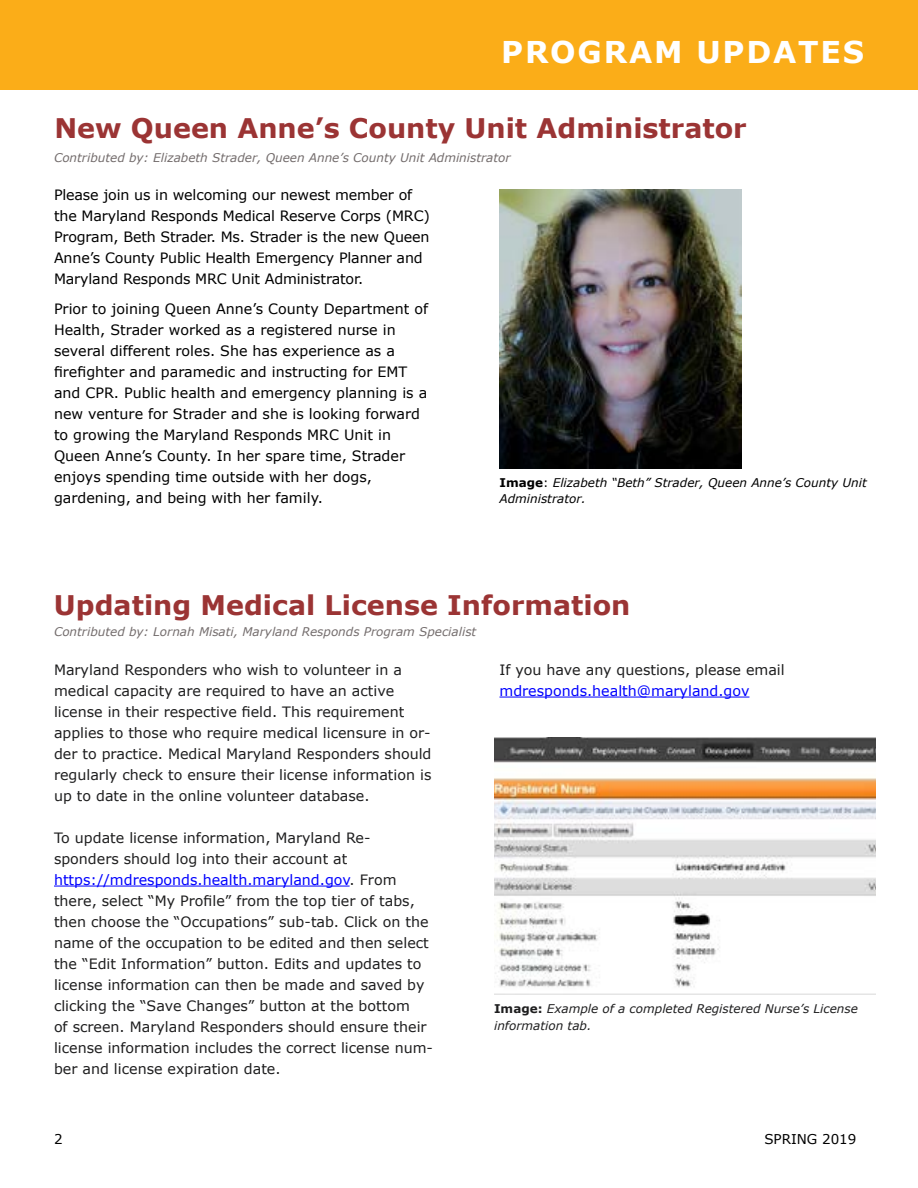
<style>
.page{position:relative;width:918px;height:1188px;background:#fff}
.page>*{position:absolute;margin:0;border:0;box-sizing:border-box;transform-origin:0 0}
.t1{font:700 30px "Verdana";letter-spacing:.06em;color:#fff}
.t2{font:700 27px "Verdana";color:#9b3434}
.t3{font:14.25px/21px "Verdana";color:#1e1e1f}
.t4{font:14.25px/21px "Verdana";color:#000}
.t5{font:14.25px "Verdana";color:#00f}
.t6{font:13.5px "Verdana";color:#000}
.t7{font:italic 12px "Verdana";color:#746d6d}
.t8{font:italic 12px/16.5px "Verdana";color:#000}
.t9{font:italic 12px/16.5px "Verdana";color:#1e1e1f}
.s1{font-weight:700;font-style:normal}
.s2{font-style:normal}
.s3{color:#00f}
</style>
<div class="page">
<div style="left:0;top:0;width:918px;height:90px;background:#fbad18"></div>
<hr style="left:54px;top:886px;width:296px;height:1px;background:#00f">
<hr style="left:500px;top:697px;width:249px;height:1px;background:#00f">
<img style="left:500px;top:189px;width:242px;height:280px">
<img style="left:494px;top:737px;width:382px;height:258px">
<h1 class="t1" style="left:501px;top:30px;width:361px">Program updates</h1>
<h2 class="t2" style="left:54px;top:109px;width:694px">New Queen Anne’s County U nit Administrator</h2>
<p class="t7" style="left:54px;top:149px;width:458px">Contributed by: Elizabeth Strader, Queen Anne’s County Unit Administrator</p>
<p class="t4" style="left:54px;top:184px;width:377px">Please join us in welcoming our newest member of the Maryland Responds Medical Reserve Corps (MRC)<br>Program, Beth Strader. Ms. Strader is the new Queen Anne’s County Public Health Emergency Planner and Maryland Responds MRC Unit Administrator.</p>
<p class="t4" style="left:54px;top:298px;width:376px">Prior to joining Queen Anne’s County Department of Health, Strader worked as a registered nurse in several different roles. She has experience as a firefighter and paramedic and instructing for EMT and CPR. Public health and emergency planning is a new venture for Strader and she is looking forward to growing the Maryland Responds MRC Unit in Queen Anne’s County. In her spare time, Strader enjoys spending time outside with her dogs, gardening, and being with her family.</p>
<p class="t8" style="left:500px;top:474px;width:369px"><span class="s1">Image</span><span class="s2">:</span> Elizabeth “Beth” Strader, Queen Anne’s County Unit<br>Administrator.</p>
<h2 class="t2" style="left:54px;top:586px;width:578px">U pdating Medical License Information</h2>
<p class="t7" style="left:54px;top:623px;width:424px">Contributed by: Lornah Misati, Maryland Responds Program Specialist</p>
<p class="t3" style="left:54px;top:659px;width:379px">Maryland Responders who wish to volunteer in a medical capacity are required to have an active license in their respective field. This requirement applies to those who require medical licensure in or&shy;der to practice. Medical Maryland Responders should regularly check to ensure their license information is up to date in the online volunteer database.</p>
<p class="t3" style="left:54px;top:827px;width:380px">To update license information, Maryland Re&shy;sponders should log into their account at <span class="s3">https://mdresponds.health.maryland.gov</span>. From there, select “My Profile” from the top tier of tabs, then choose the “Occupations” sub-tab. Click on the name of the occupation to be edited and then select the “Edit Information” button. Edits and updates to license information can then be made and saved by clicking the “Save Changes” button at the bottom<br>of screen. Maryland Responders should ensure their license information includes the correct license num&shy;ber and license expiration date.</p>
<p class="t3" style="left:500px;top:659px;width:287px">If you have any questions, please email</p>
<p class="t5" style="left:500px;top:681px;width:251px">mdresponds.health@maryland.gov</p>
<p class="t9" style="left:494px;top:1000px;width:365px"><span class="s1">Image:</span> Example of a completed Registered Nurse’s License information tab.</p>
<p class="t6" style="left:54px;top:1130px;width:10px">2</p>
<p class="t6" style="left:764px;top:1130px;width:94px">SPRING 2019</p>
</div>
